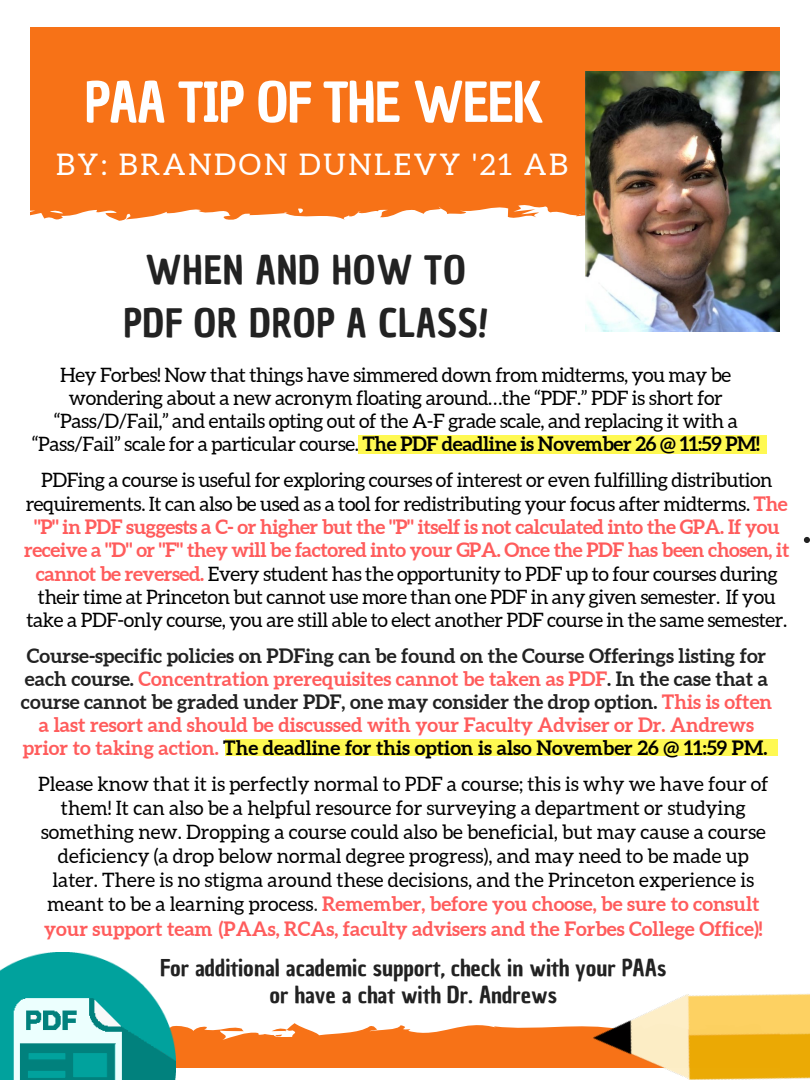
<style>
.page{position:relative;width:810px;height:1080px;background:#fff}
.page>*{position:absolute;margin:0;border:0;box-sizing:border-box;transform-origin:0 0}
.t1{font:53.75px "Chau Philomene One";letter-spacing:-.02em;color:#fff}
.t2{font:38.19px/53.4px "Chau Philomene One";letter-spacing:.02em;color:#222;text-align:center}
.t3{font:29.69px "Aleo";letter-spacing:.09em;color:#fff}
.t4{font:22.62px/27.2px "Chau Philomene One";color:#222;text-align:center}
.t5{font:19.81px/23.2px "Aleo";letter-spacing:-.02em;color:#000;text-align:center}
.t6{font:19.81px/24.1px "Aleo";color:#000;text-align:center}
.t7{font:700 19.81px/23px "Aleo";color:#222;text-align:center}
.s1{font-weight:700;color:#010101}
.s2{font-weight:700;color:#ff5c5c}
.s3{color:#ff5c5c}
.s4{color:#000}
.s5{color:#222}
</style>
<div class="page">
<div style="left:31px;top:27px;width:749px;height:1040px;background:#f77217"></div>
<div style="left:30px;top:202px;width:774px;height:838px;background:#fff"></div>
<svg style="left:799px;top:487px;width:2px;height:13px"></svg>
<svg style="left:802px;top:381px;width:2px;height:7px"></svg>
<svg style="left:298px;top:207px;width:7px;height:6px"></svg>
<svg style="left:50px;top:210px;width:13px;height:4px"></svg>
<div style="left:358px;top:435px;width:409px;height:18px;background:#fff952"></div>
<img style="left:442px;top:556px;width:368px;height:524px">
<div style="left:225px;top:739px;width:553px;height:17px;background:#fff952"></div>
<svg style="left:804px;top:537px;width:6px;height:6px"></svg>
<img style="left:0;top:952px;width:175px;height:128px">
<img style="left:585px;top:71px;width:195px;height:260px">
<h1 class="t1" style="left:84px;top:66px;width:461px">PAA TIP OF THE WEEK</h1>
<h3 class="t3" style="left:56px;top:148px;width:513px">BY: BRANDON DUNLEVY '21 AB</h3>
<h2 class="t2" style="left:124px;top:244px;width:366px">WHEN AND HOW TO<br>PDF OR DROP A CLASS!</h2>
<p class="t5" style="left:32px;top:363px;width:730px">Hey Forbes! Now that things have simmered down from midterms, you may be wondering about a new acronym floating around…the “PDF.” PDF is short for “Pass/D/Fail,” and entails opting out of the A-F grade scale, and replacing it with a “Pass/Fail” scale for a particular course. <span class="s1">The PDF deadline is November 26 @ 11:59 PM!</span></p>
<p class="t5" style="left:24px;top:468px;width:767px">PDFing a course is useful for exploring courses of interest or even fulfilling distribution requirements. It can also be used as a tool for redistributing your focus after midterms. <span class="s2">The "P" in PDF suggests a C- or higher but the "P" itself is not calculated into the GPA. If you receive a "D" or "F" they will be factored into your GPA. Once the PDF has been chosen, it cannot be reversed.</span> Every student has the opportunity to PDF up to four courses during their time at Princeton but cannot use more than one PDF in any given semester. If you take a PDF-only course, you are still able to elect another PDF course in the same semester.</p>
<p class="t7" style="left:21px;top:644px;width:753px">Course-specific policies on PDFing can be found on the Course Offerings listing for each course. <span class="s3">Concentration prerequisites cannot be taken as PDF</span>. In the case that a course cannot be graded under PDF, one may consider the drop option. <span class="s3">This is often a last resort and should be discussed with your Faculty Adviser or Dr. Andrews prior to taking action.</span> <span class="s4">The deadline for this option is also November 26 @ 11:59 PM.</span></p>
<p class="t6" style="left:38px;top:772px;width:732px">Please know that it is perfectly normal to PDF a course; this is why we have four of them! It can also be a helpful resource for surveying a department or studying something new. Dropping a course could also be beneficial, but may cause a course deficiency (a drop below normal degree progress), and may need to be made up later. There is no stigma around these decisions, and the Princeton experience is meant to be a learning process<span class="s5">.</span> <span class="s2">Remember, before you choose, be sure to consult your support team (PAAs, RCAs, faculty advisers and the Forbes College Office)!</span></p>
<p class="t4" style="left:160px;top:955px;width:508px">For additional academic support, check in with your PAAs or have a chat with Dr. Andrews</p>
</div>
